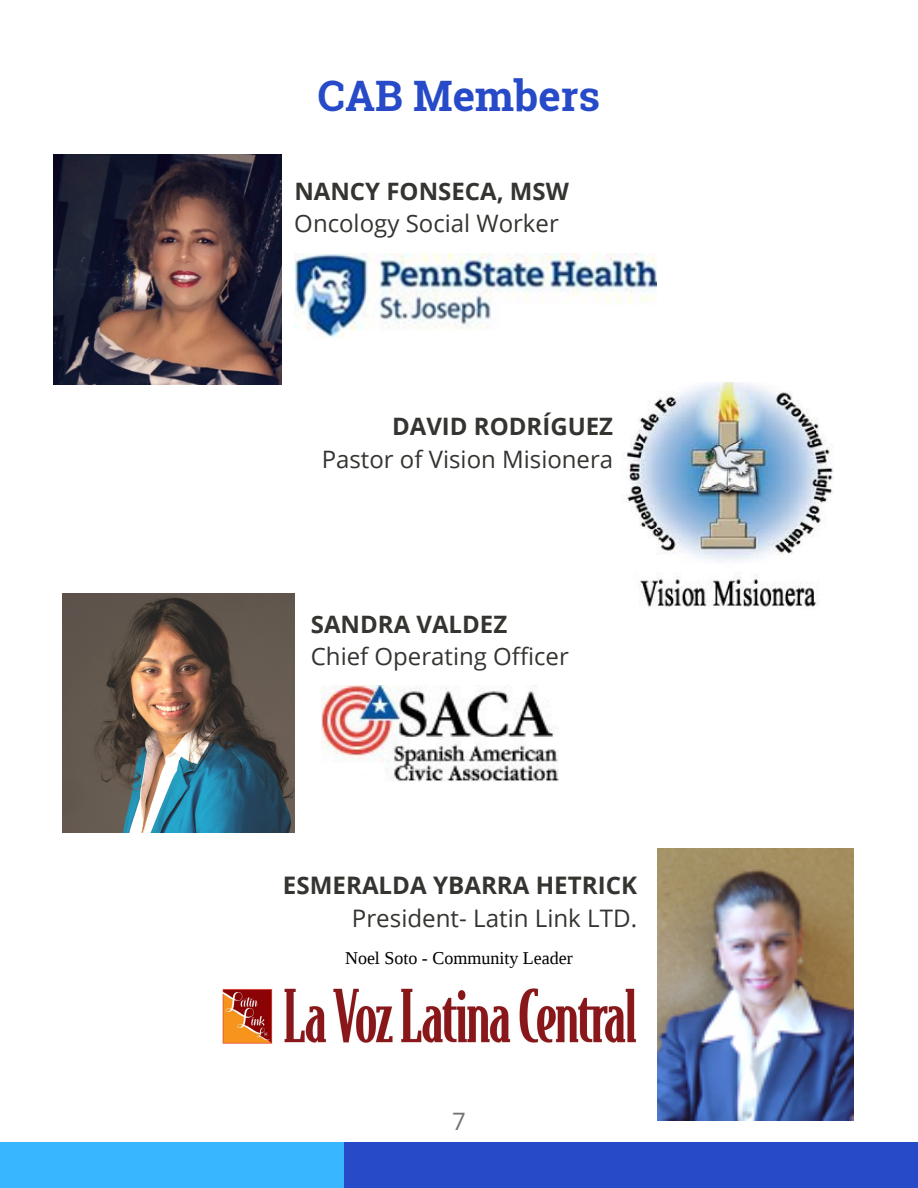
<style>
.page{position:relative;width:918px;height:1188px;background:#fff}
.page>*{position:absolute;margin:0;border:0;box-sizing:border-box;transform-origin:0 0}
.t1{font:700 42px "Roboto Slab";color:#264ac8}
.t2{font:24.15px "Open Sans";color:#343431}
.t3{font:700 24.15px "Open Sans";color:#343431}
.t4{font:24px "Open Sans";color:#343431}
.t5{font:700 24px "Open Sans";color:#343431}
.t6{font:24px "Open Sans";color:#737373}
.t7{font:18px "Liberation Serif";color:#000}
</style>
<div class="page">
<img style="left:53px;top:154px;width:228px;height:231px">
<img style="left:294px;top:254px;width:363px;height:84px">
<img style="left:624px;top:382px;width:210px;height:225px">
<img style="left:63px;top:594px;width:232px;height:238px">
<img style="left:321px;top:686px;width:237px;height:95px">
<img style="left:658px;top:848px;width:195px;height:273px">
<img style="left:222px;top:988px;width:414px;height:56px">
<div style="left:0;top:1142px;width:492px;height:46px;background:#38b6ff"></div>
<div style="left:344px;top:1142px;width:574px;height:46px;background:#264ac8"></div>
<h1 class="t1" style="left:318px;top:67px;width:284px">CAB Members</h1>
<p class="t5" style="left:294px;top:174px;width:276px">NANCY FONSECA, MSW</p>
<p class="t4" style="left:294px;top:207px;width:266px">Oncology Social Worker</p>
<p class="t5" style="left:392px;top:410px;width:223px">DAVID RODRÍGUEZ</p>
<p class="t4" style="left:322px;top:443px;width:293px">Pastor of Vision Misionera</p>
<p class="t5" style="left:311px;top:607px;width:198px">SANDRA VALDEZ</p>
<p class="t4" style="left:311px;top:640px;width:260px">Chief Operating Officer</p>
<p class="t3" style="left:283px;top:868px;width:356px">ESMERALDA YBARRA HETRICK</p>
<p class="t2" style="left:352px;top:901px;width:287px">President- Latin Link LTD.</p>
<p class="t7" style="left:345px;top:948px;width:229px">Noel Soto - Community Leader</p>
<p class="t6" style="left:452px;top:1104px;width:15px">7</p>
</div>
